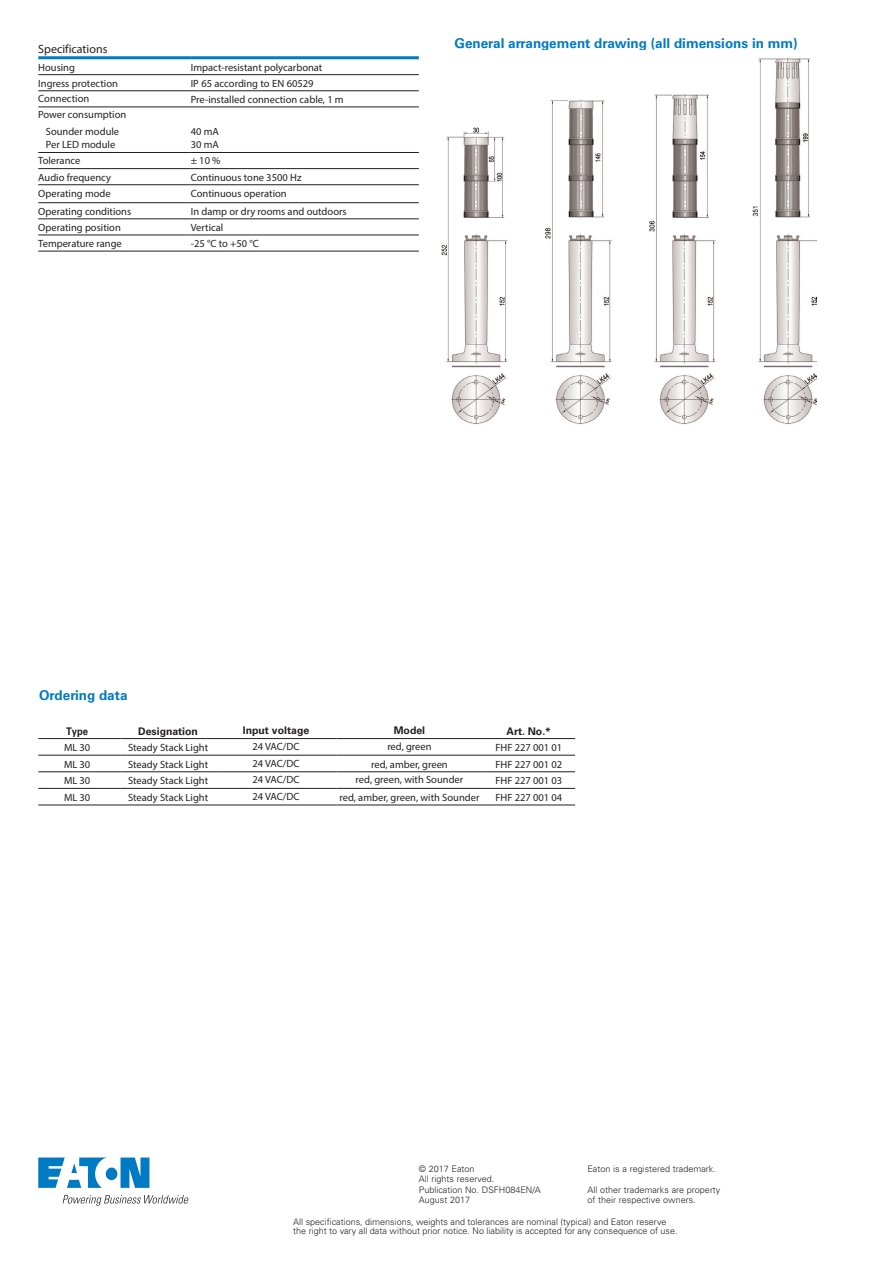
<style>
.page{position:relative;width:893px;height:1263px;background:#fff}
.page>*{position:absolute;margin:0;border:0;box-sizing:border-box;transform-origin:0 0}
._02_Body_Head__8_5_p{font:700 13.5px "Univers LT Std";color:#007ac2}
._03_Table_Head__8_pt{font:12px "Myriad Pro";color:#231f20}
._03_Table_Body__8_pt{font:10.5px/12.6px "Myriad Pro";color:#231f20}
.t1{font:700 10.5px "Univers LT Std";letter-spacing:-.005em;color:#231f20}
.t2{font:700 10.5px "Univers LT Std";letter-spacing:-.005em;color:#231f20;scale:.9 1}
.t3{font:300 9px/10.5px "Univers LT Std";color:#231f20}
</style>
<div class="page">
<hr style="left:38px;top:74px;width:153px;height:1px;background:#231f20">
<hr style="left:191px;top:74px;width:228px;height:1px;background:#231f20">
<hr style="left:38px;top:91px;width:153px;height:1px;background:#231f20">
<hr style="left:191px;top:91px;width:228px;height:1px;background:#231f20">
<hr style="left:38px;top:107px;width:153px;height:1px;background:#231f20">
<hr style="left:191px;top:107px;width:228px;height:1px;background:#231f20">
<hr style="left:38px;top:152px;width:153px;height:1px;background:#231f20">
<hr style="left:191px;top:152px;width:228px;height:1px;background:#231f20">
<hr style="left:38px;top:168px;width:153px;height:1px;background:#231f20">
<hr style="left:191px;top:168px;width:228px;height:1px;background:#231f20">
<hr style="left:38px;top:184px;width:153px;height:1px;background:#231f20">
<hr style="left:191px;top:184px;width:228px;height:1px;background:#231f20">
<hr style="left:38px;top:202px;width:153px;height:1px;background:#231f20">
<hr style="left:191px;top:202px;width:228px;height:1px;background:#231f20">
<hr style="left:38px;top:219px;width:153px;height:1px;background:#231f20">
<hr style="left:191px;top:219px;width:228px;height:1px;background:#231f20">
<hr style="left:38px;top:235px;width:153px;height:1px;background:#231f20">
<hr style="left:191px;top:235px;width:228px;height:1px;background:#231f20">
<hr style="left:38px;top:251px;width:153px;height:1px;background:#231f20">
<hr style="left:191px;top:251px;width:228px;height:1px;background:#231f20">
<hr style="left:38px;top:56px;width:153px;height:3px;background:#007ac2">
<hr style="left:191px;top:56px;width:228px;height:3px;background:#007ac2">
<hr style="left:38px;top:738px;width:83px;height:1px;background:#231f20">
<hr style="left:121px;top:738px;width:99px;height:1px;background:#231f20">
<hr style="left:220px;top:738px;width:116px;height:1px;background:#231f20">
<hr style="left:336px;top:738px;width:151px;height:1px;background:#231f20">
<hr style="left:38px;top:755px;width:83px;height:1px;background:#231f20">
<hr style="left:121px;top:755px;width:99px;height:1px;background:#231f20">
<hr style="left:220px;top:755px;width:116px;height:1px;background:#231f20">
<hr style="left:336px;top:755px;width:151px;height:1px;background:#231f20">
<hr style="left:38px;top:771px;width:83px;height:1px;background:#231f20">
<hr style="left:121px;top:771px;width:99px;height:1px;background:#231f20">
<hr style="left:220px;top:771px;width:116px;height:1px;background:#231f20">
<hr style="left:336px;top:771px;width:151px;height:1px;background:#231f20">
<hr style="left:38px;top:788px;width:83px;height:1px;background:#231f20">
<hr style="left:121px;top:788px;width:99px;height:1px;background:#231f20">
<hr style="left:220px;top:788px;width:116px;height:1px;background:#231f20">
<hr style="left:336px;top:788px;width:151px;height:1px;background:#231f20">
<hr style="left:38px;top:805px;width:83px;height:1px;background:#231f20">
<hr style="left:121px;top:805px;width:99px;height:1px;background:#231f20">
<hr style="left:220px;top:805px;width:116px;height:1px;background:#231f20">
<hr style="left:336px;top:805px;width:151px;height:1px;background:#231f20">
<hr style="left:487px;top:738px;width:88px;height:1px;background:#231f20">
<hr style="left:487px;top:755px;width:88px;height:1px;background:#231f20">
<hr style="left:487px;top:771px;width:88px;height:1px;background:#231f20">
<hr style="left:487px;top:788px;width:88px;height:1px;background:#231f20">
<hr style="left:487px;top:805px;width:88px;height:1px;background:#231f20">
<img style="left:441px;top:58px;width:375px;height:367px">
<svg style="left:38px;top:1157px;width:111px;height:31px"></svg>
<svg style="left:63px;top:1195px;width:126px;height:11px"></svg>
<p class="_03_Table_Head__8_pt" style="left:38px;top:42px;width:71px">Specifications</p>
<p class="_03_Table_Body__8_pt" style="left:38px;top:61px;width:38px">Housing</p>
<p class="_03_Table_Body__8_pt" style="left:191px;top:61px;width:133px">Impact-resistant polycarbonat</p>
<p class="_03_Table_Body__8_pt" style="left:38px;top:77px;width:81px">Ingress protection</p>
<p class="_03_Table_Body__8_pt" style="left:191px;top:77px;width:124px">IP 65 according to EN 60529</p>
<p class="_03_Table_Body__8_pt" style="left:38px;top:92px;width:53px">Connection</p>
<p class="_03_Table_Body__8_pt" style="left:191px;top:93px;width:154px">Pre-installed connection cable, 1 m</p>
<p class="_03_Table_Body__8_pt" style="left:38px;top:108px;width:89px">Power consumption</p>
<p class="_03_Table_Body__8_pt" style="left:46px;top:125px;width:75px">Sounder module<br>Per LED module</p>
<p class="_03_Table_Body__8_pt" style="left:191px;top:125px;width:30px">40 mA<br>30 mA</p>
<p class="_03_Table_Body__8_pt" style="left:38px;top:154px;width:44px">Tolerance</p>
<p class="_03_Table_Body__8_pt" style="left:191px;top:154px;width:31px">± 10 %</p>
<p class="_03_Table_Body__8_pt" style="left:38px;top:171px;width:74px">Audio frequency</p>
<p class="_03_Table_Body__8_pt" style="left:191px;top:171px;width:112px">Continuous tone 3500 Hz</p>
<p class="_03_Table_Body__8_pt" style="left:38px;top:187px;width:74px">Operating mode</p>
<p class="_03_Table_Body__8_pt" style="left:191px;top:187px;width:97px">Continuous operation</p>
<p class="_03_Table_Body__8_pt" style="left:38px;top:205px;width:95px">Operating conditions</p>
<p class="_03_Table_Body__8_pt" style="left:191px;top:205px;width:157px">In damp or dry rooms and outdoors</p>
<p class="_03_Table_Body__8_pt" style="left:38px;top:221px;width:84px">Operating position</p>
<p class="_03_Table_Body__8_pt" style="left:191px;top:221px;width:34px">Vertical</p>
<p class="_03_Table_Body__8_pt" style="left:38px;top:237px;width:85px">Temperature range</p>
<p class="_03_Table_Body__8_pt" style="left:191px;top:237px;width:69px">-25 °C to +50 °C</p>
<p class="_02_Body_Head__8_5_p" style="left:455px;top:35px;width:345px">General arrangement drawing (all dimensions in mm)</p>
<p class="_02_Body_Head__8_5_p" style="left:39px;top:687px;width:90px">Ordering data</p>
<p class="t2" style="left:66px;top:725px;width:26px">Type</p>
<p class="t1" style="left:138px;top:725px;width:61px">Designation</p>
<p class="t1" style="left:243px;top:724px;width:68px">Input voltage</p>
<p class="t1" style="left:394px;top:724px;width:33px">Model</p>
<p class="t1" style="left:506px;top:725px;width:46px">Art. No.*</p>
<p class="_03_Table_Body__8_pt" style="left:64px;top:741px;width:28px">ML 30</p>
<p class="_03_Table_Body__8_pt" style="left:128px;top:741px;width:82px">Steady Stack Light</p>
<p class="_03_Table_Body__8_pt" style="left:253px;top:740px;width:48px">24 VAC/DC</p>
<p class="_03_Table_Body__8_pt" style="left:387px;top:740px;width:46px">red, green</p>
<p class="_03_Table_Body__8_pt" style="left:495px;top:741px;width:68px">FHF 227 001 01</p>
<p class="_03_Table_Body__8_pt" style="left:64px;top:758px;width:28px">ML 30</p>
<p class="_03_Table_Body__8_pt" style="left:128px;top:758px;width:82px">Steady Stack Light</p>
<p class="_03_Table_Body__8_pt" style="left:253px;top:757px;width:48px">24 VAC/DC</p>
<p class="_03_Table_Body__8_pt" style="left:371px;top:758px;width:78px">red, amber, green</p>
<p class="_03_Table_Body__8_pt" style="left:495px;top:758px;width:68px">FHF 227 001 02</p>
<p class="_03_Table_Body__8_pt" style="left:64px;top:774px;width:28px">ML 30</p>
<p class="_03_Table_Body__8_pt" style="left:128px;top:774px;width:82px">Steady Stack Light</p>
<p class="_03_Table_Body__8_pt" style="left:253px;top:773px;width:48px">24 VAC/DC</p>
<p class="_03_Table_Body__8_pt" style="left:356px;top:773px;width:109px">red, green, with Sounder</p>
<p class="_03_Table_Body__8_pt" style="left:495px;top:774px;width:68px">FHF 227 001 03</p>
<p class="_03_Table_Body__8_pt" style="left:64px;top:791px;width:28px">ML 30</p>
<p class="_03_Table_Body__8_pt" style="left:128px;top:791px;width:82px">Steady Stack Light</p>
<p class="_03_Table_Body__8_pt" style="left:253px;top:790px;width:48px">24 VAC/DC</p>
<p class="_03_Table_Body__8_pt" style="left:339px;top:791px;width:141px">red, amber, green, with Sounder</p>
<p class="_03_Table_Body__8_pt" style="left:495px;top:791px;width:68px">FHF 227 001 04</p>
<p class="t3" style="left:419px;top:1163px;width:124px">© 2017 Eaton<br>All rights reserved.<br>Publication No. DSFH084EN/A<br>August 2017</p>
<p class="t3" style="left:587px;top:1163px;width:130px">Eaton is a registered trademark.</p>
<p class="t3" style="left:587px;top:1184px;width:135px">All other trademarks are property of their respective owners.</p>
<p class="t3" style="left:293px;top:1217px;width:386px;line-height:9px">All specifications, dimensions, weights and tolerances are nominal (typical) and Eaton reserve the right to vary all data without prior notice. No liability is accepted for any consequence of use.</p>
</div>
